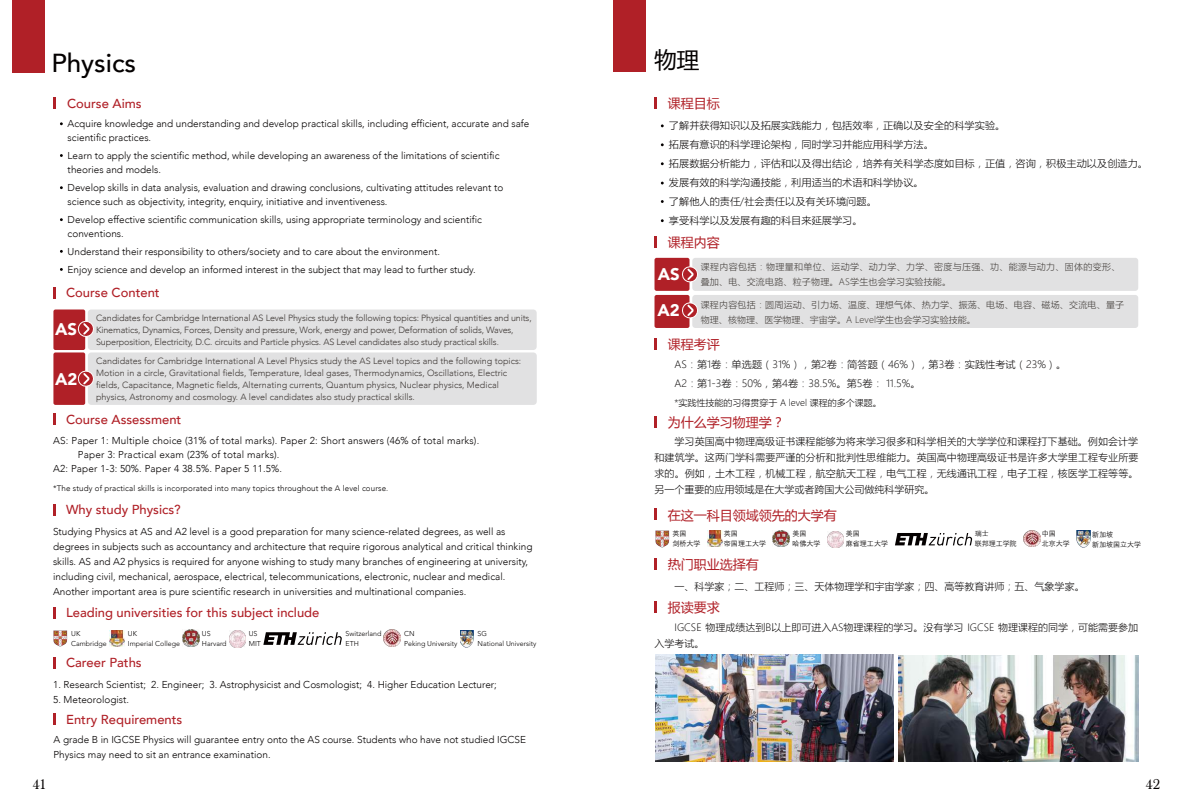
<style>
.page{position:relative;width:1191px;height:808px;background:#fff}
.page>*{position:absolute;margin:0;border:0;box-sizing:border-box;transform-origin:0 0}
.t1{font:500 26px "Avenir";color:#040000}
.t2{font:22.5px "Microsoft Ya Hei UI";color:#040000}
.t3{font:900 16.7px "Avenir LT Std";color:#fff}
.t4{font:15px "Baskerville Com";color:#040000}
.t5{font:500 13px "Avenir";color:#b02027}
.t6{font:13px "Microsoft Ya Hei UI";color:#b02027}
.t7{font:300 10px/15px "Avenir";color:#040000}
.t8{font:10px/19px "Microsoft Ya Hei UI Light";color:#040000}
.t9{font:300 9px/12px "Avenir";color:#3e3835}
.t10{font:9px/15px "Microsoft Ya Hei UI Light";letter-spacing:.025em;color:#3e3935}
.t11{font:9px "Microsoft Ya Hei UI Light";color:#040000}
.t12{font:300 8px "Avenir";letter-spacing:.015em;color:#040000}
.t13{font:300 7.1px/9.9px "Avenir LT Std";color:#040000}
.t14{font:300 7px/10px "ST Heiti SC";color:#040000}
.s1{font-family:"Adobe Song Std"}
</style>
<div class="page">
<svg style="left:53px;top:414px;width:3px;height:11px"></svg>
<svg style="left:53px;top:504px;width:3px;height:12px"></svg>
<svg style="left:53px;top:657px;width:3px;height:12px"></svg>
<svg style="left:53px;top:714px;width:3px;height:11px"></svg>
<svg style="left:654px;top:416px;width:3px;height:12px"></svg>
<svg style="left:654px;top:559px;width:3px;height:11px"></svg>
<svg style="left:654px;top:601px;width:3px;height:11px"></svg>
<svg style="left:654px;top:338px;width:3px;height:12px"></svg>
<svg style="left:654px;top:98px;width:3px;height:11px"></svg>
<svg style="left:654px;top:237px;width:3px;height:11px"></svg>
<div style="left:654px;top:295px;width:35px;height:33px;background:#b02027;border-radius:2px"></div>
<div style="left:692px;top:295px;width:446px;height:33px;background:#e1e1e2;border-radius:3px"></div>
<div style="left:692px;top:258px;width:446px;height:33px;background:#e1e1e2;border-radius:3px"></div>
<div style="left:654px;top:258px;width:35px;height:33px;background:#b02027;border-radius:2px"></div>
<svg style="left:682px;top:265px;width:16px;height:18px"></svg>
<svg style="left:682px;top:301px;width:16px;height:18px"></svg>
<svg style="left:53px;top:287px;width:3px;height:11px"></svg>
<div style="left:53px;top:352px;width:32px;height:53px;background:#b02027;border-radius:2px"></div>
<div style="left:88px;top:352px;width:449px;height:53px;background:#e1e1e2;border-radius:3px"></div>
<div style="left:53px;top:309px;width:32px;height:41px;background:#b02027;border-radius:2px"></div>
<div style="left:88px;top:309px;width:448px;height:41px;background:#e1e1e2;border-radius:3px"></div>
<svg style="left:77px;top:320px;width:17px;height:18px"></svg>
<svg style="left:77px;top:370px;width:17px;height:18px"></svg>
<svg style="left:654px;top:509px;width:3px;height:11px"></svg>
<img style="left:773px;top:530px;width:17px;height:16px">
<img style="left:827px;top:531px;width:17px;height:17px">
<svg style="left:895px;top:533px;width:77px;height:12px"></svg>
<img style="left:1023px;top:530px;width:17px;height:16px">
<img style="left:1076px;top:531px;width:14px;height:16px">
<img style="left:707px;top:530px;width:15px;height:17px">
<img style="left:655px;top:530px;width:15px;height:17px">
<div style="left:12px;top:0;width:33px;height:73px;background:#b02027"></div>
<div style="left:613px;top:0;width:33px;height:72px;background:#b02027"></div>
<svg style="left:53px;top:98px;width:3px;height:11px"></svg>
<svg style="left:53px;top:607px;width:3px;height:11px"></svg>
<img style="left:54px;top:630px;width:14px;height:17px">
<img style="left:109px;top:630px;width:16px;height:17px">
<img style="left:182px;top:630px;width:17px;height:16px">
<img style="left:229px;top:631px;width:16px;height:16px">
<svg style="left:263px;top:632px;width:79px;height:13px"></svg>
<img style="left:384px;top:630px;width:16px;height:16px">
<img style="left:460px;top:631px;width:13px;height:16px">
<img style="left:655px;top:655px;width:238px;height:106px">
<img style="left:899px;top:655px;width:239px;height:106px">
<h1 class="t1" style="left:51px;top:41px;width:86px">Physics</h1>
<h2 class="t2" style="left:654px;top:45px;width:46px">物理</h2>
<h3 class="t5" style="left:67px;top:93px;width:76px">Course Aims</h3>
<p class="t7" style="left:68px;top:117px;width:463px;line-height:14px">Acquire knowledge and understanding and develop practical skills, including efficient, accurate and safe scientific practices.</p>
<p class="t7" style="left:68px;top:149px;width:433px;line-height:14px">Learn to apply the scientific method, while developing an awareness of the limitations of scientific theories and models.</p>
<p class="t7" style="left:68px;top:181px;width:437px;line-height:14px">Develop skills in data analysis, evaluation and drawing conclusions, cultivating attitudes relevant to science such as objectivity, integrity, enquiry, initiative and inventiveness.</p>
<p class="t7" style="left:68px;top:213px;width:416px;line-height:14px">Develop effective scientific communication skills, using appropriate terminology and scientific conventions.</p>
<p class="t7" style="left:68px;top:243px;width:409px;line-height:18px">Understand their responsibility to others/society and to care about the environment.<br>Enjoy science and develop an informed interest in the subject that may lead to further study.</p>
<h3 class="t5" style="left:66px;top:282px;width:95px">Course Content</h3>
<h3 class="t3" style="left:55px;top:319px;width:24px">AS</h3>
<p class="t9" style="left:96px;top:312px;width:437px">Candidates for Cambridge International AS Level Physics study the following topics: Physical quantities and units,<br>Kinematics, Dynamics, Forces, Density and pressure, Work, energy and power, Deformation of solids, Waves,<br>Superposition, Electricity, D.C. circuits and Particle physics. AS Level candidates also study practical skills<span class="s1">.</span></p>
<h3 class="t3" style="left:55px;top:369px;width:24px">A2</h3>
<p class="t9" style="left:96px;top:355px;width:427px">Candidates for Cambridge International A Level Physics study the AS Level topics and the following topics:<br>Motion in a circle, Gravitational fields, Temperature, Ideal gases, Thermodynamics, Oscillations, Electric fields, Capacitance, Magnetic fields, Alternating currents, Quantum physics, Nuclear physics, Medical physics, Astronomy and cosmology. A level candidates also study practical skills.</p>
<h3 class="t5" style="left:66px;top:408px;width:117px">Course Assessment</h3>
<p class="t7" style="left:53px;top:433px;width:427px">AS: Paper 1: Multiple choice (31% of total marks). Paper 2: Short answers (46% of total marks).</p>
<p class="t7" style="left:78px;top:447px;width:203px">Paper 3: Practical exam (23% of total marks).</p>
<p class="t7" style="left:53px;top:461px;width:230px">A2: Paper 1-3: 50%. Paper 4 38.5%. Paper 5 11.5%.</p>
<p class="t12" style="left:53px;top:484px;width:337px">*The study of practical skills is incorporated into many topics throughout the A level course.</p>
<h3 class="t5" style="left:66px;top:498px;width:116px">Why study Physics?</h3>
<p class="t7" style="left:53px;top:524px;width:481px">Studying Physics at AS and A2 level is a good preparation for many science-related degrees, as well as degrees in subjects such as accountancy and architecture that require rigorous analytical and critical thinking skills. AS and A2 physics is required for anyone wishing to study many branches of engineering at university, including civil, mechanical, aerospace, electrical, telecommunications, electronic, nuclear and medical.<br>Another important area is pure scientific research in universities and multinational companies.</p>
<h3 class="t5" style="left:66px;top:601px;width:255px">Leading universities for this subject include</h3>
<p class="t13" style="left:71px;top:629px;width:37px">UK<br>Cambridge</p>
<p class="t13" style="left:128px;top:629px;width:54px">UK<br>Imperial College</p>
<p class="t13" style="left:202px;top:629px;width:26px">US<br>Harvard</p>
<p class="t13" style="left:249px;top:629px;width:14px">US<br>MIT</p>
<p class="t13" style="left:346px;top:629px;width:37px">Switzerland<br>ETH</p>
<p class="t13" style="left:404px;top:629px;width:55px">CN<br>Peking University</p>
<p class="t13" style="left:477px;top:629px;width:60px">SG<br>National University</p>
<h3 class="t5" style="left:66px;top:652px;width:77px">Career Paths</h3>
<p class="t7" style="left:53px;top:676px;width:445px">1. Research Scientist; 2. Engineer; 3. Astrophysicist and Cosmologist; 4. Higher Education Lecturer;</p>
<p class="t7" style="left:53px;top:691px;width:77px">5. Meteorologist.</p>
<h3 class="t5" style="left:66px;top:708px;width:118px">Entry Requirements</h3>
<p class="t7" style="left:54px;top:732px;width:474px">A grade B in IGCSE Physics will guarantee entry onto the AS course. Students who have not studied IGCSE<br>Physics may need to sit an entrance examination.</p>
<h3 class="t6" style="left:668px;top:95px;width:53px">课程目标</h3>
<p class="t8" style="left:669px;top:116px;width:480px">了解并获得知识以及拓展实践能力，包括效率，正确以及安全的科学实验。<br>拓展有意识的科学理论架构，同时学习并能应用科学方法。<br>拓展数据分析能力，评估和以及得出结论，培养有关科学态度如目标，正值，咨询，积极主动以及创造力。发展有效的科学沟通技能，利用适当的术语和科学协议。<br>了解他人的责任/社会责任以及有关环境问题。<br>享受科学以及发展有趣的科目来延展学习。</p>
<h3 class="t6" style="left:668px;top:234px;width:53px">课程内容</h3>
<h3 class="t3" style="left:657px;top:264px;width:24px">AS</h3>
<p class="t10" style="left:701px;top:259px;width:421px">课程内容包括：物理量和单位、运动学、动力学、力学、密度与压强、功、能源与动力、固体的变形、</p>
<p class="t10" style="left:701px;top:274px;width:252px">叠加、电、交流电路、粒子物理。AS学生也会学习实验技能。</p>
<h3 class="t3" style="left:657px;top:300px;width:24px">A2</h3>
<p class="t10" style="left:701px;top:297px;width:425px">课程内容包括：圆周运动、引力场、温度、理想气体、热力学、振荡、电场、电容、磁场、交流电、量子物理、核物理、医学物理、宇宙学。A Level学生也会学习实验技能。</p>
<h3 class="t6" style="left:668px;top:335px;width:53px">课程考评</h3>
<p class="t8" style="left:674px;top:354px;width:393px">AS：第1卷：单选题（31%），第2卷：简答题（46%），第3卷：实践性考试（23%）。<br>A2：第1-3卷：50%，第4卷：38.5%。第5卷： 11.5%。</p>
<p class="t11" style="left:674px;top:396px;width:209px">*实践性技能的习得贯穿于 A level 课程的多个课题。</p>
<h3 class="t6" style="left:668px;top:413px;width:118px">为什么学习物理学？</h3>
<p class="t8" style="left:654px;top:433px;width:485px;line-height:16px;text-align:justify;text-indent:20px">学习英国高中物理高级证书课程能够为将来学习很多和科学相关的大学学位和课程打下基础。例如会计学和建筑学。这两门学科需要严谨的分析和批判性思维能力。英国高中物理高级证书是许多大学里工程专业所要求的。例如，土木工程，机械工程，航空航天工程，电气工程，无线通讯工程，电子工程，核医学工程等等。另一个重要的应用领域是在大学或者跨国大公司做纯科学研究。</p>
<h3 class="t6" style="left:668px;top:506px;width:170px">在这一科目领域领先的大学有</h3>
<p class="t14" style="left:792px;top:528px;width:29px">美国<br>哈佛大学</p>
<p class="t14" style="left:846px;top:528px;width:43px">美国<br>麻省理工大学</p>
<p class="t14" style="left:974px;top:528px;width:43px">瑞士<br>联邦理工学院</p>
<p class="t14" style="left:1041px;top:528px;width:29px">中国<br>北京大学</p>
<p class="t14" style="left:1092px;top:528px;width:50px">新加坡<br>新加坡国立大学</p>
<p class="t14" style="left:672px;top:528px;width:29px">英国<br>剑桥大学</p>
<p class="t14" style="left:724px;top:528px;width:43px">英国<br>帝国理工大学</p>
<h3 class="t6" style="left:668px;top:556px;width:92px">热门职业选择有</h3>
<p class="t8" style="left:674px;top:576px;width:411px">一、科学家；二、工程师；三、天体物理学和宇宙学家；四、高等教育讲师；五、气象学家。</p>
<h3 class="t6" style="left:668px;top:598px;width:53px">报读要求</h3>
<p class="t8" style="left:654px;top:619px;width:485px;line-height:16px;text-indent:20px">IGCSE 物理成绩达到B以上即可进入AS物理课程的学习。没有学习 IGCSE 物理课程的同学，可能需要参加入学考试。</p>
<h3 class="t4" style="left:33px;top:775px;width:16px">41</h3>
<h3 class="t4" style="left:1145px;top:775px;width:16px">42</h3>
</div>
